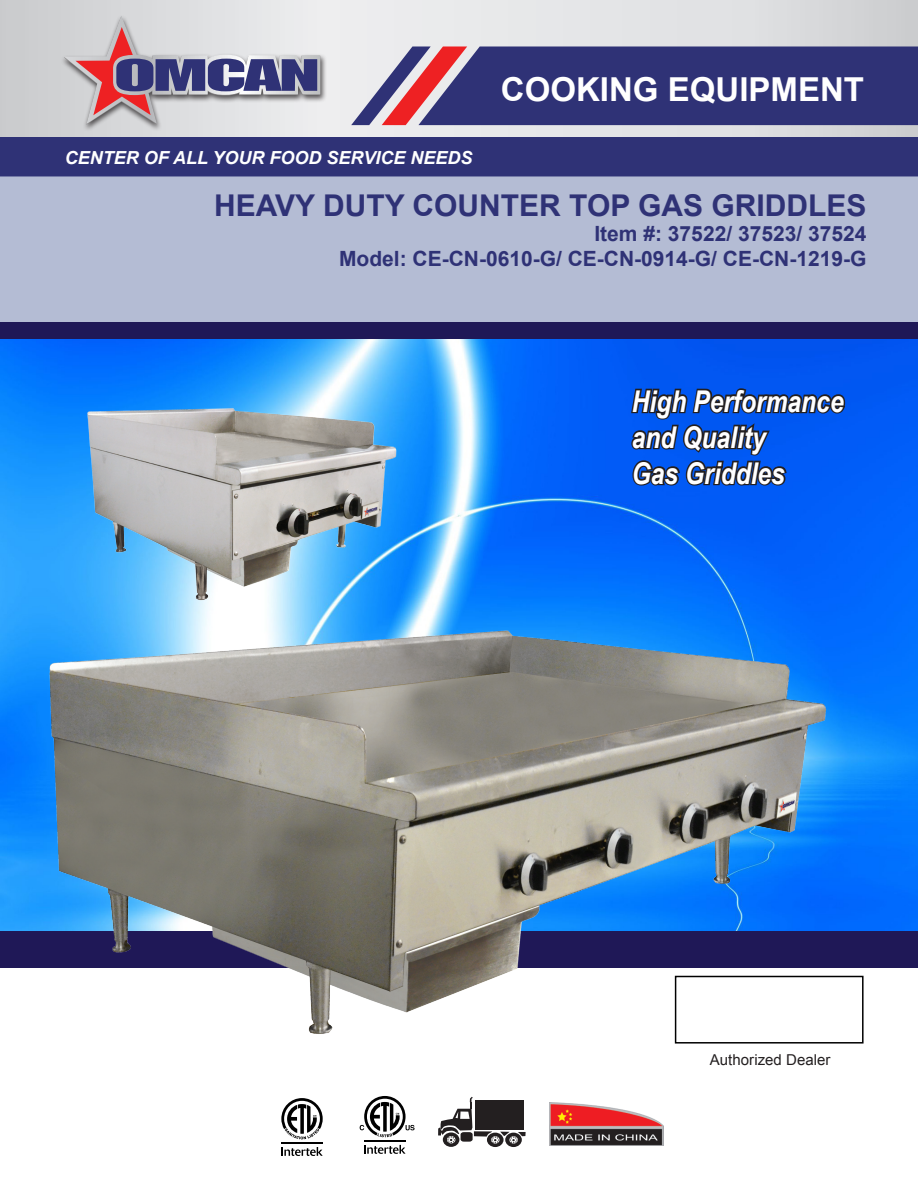
<style>
.page{position:relative;width:918px;height:1188px;background:#fff}
.page>*{position:absolute;margin:0;border:0;box-sizing:border-box;transform-origin:0 0}
.t1{font:700 33px "Arial";color:#fff}
.t2{font:italic 700 30px "Arial Narrow";color:#fff}
.t3{font:700 30px "Arial";color:#2f3276}
.t4{font:700 21px "Arial";color:#2f3276}
.t5{font:italic 700 18px "Arial";color:#fff}
.t6{font:15px "Arial";letter-spacing:.005em;color:#231f20}
</style>
<div class="page">
<svg style="left:0;top:0;width:918px;height:137px"></svg>
<div style="left:0;top:137px;width:918px;height:39px;background:#2f3276"></div>
<svg style="left:351px;top:46px;width:567px;height:79px"></svg>
<div style="left:61px;top:14px;width:266px;height:118px;background:#231f20;opacity:.75"></div>
<svg style="left:64px;top:16px;width:256px;height:109px"></svg>
<img style="left:0;top:338px;width:918px;height:593px">
<svg style="left:443px;top:1132px;width:16px;height:15px"></svg>
<svg style="left:487px;top:1133px;width:17px;height:14px"></svg>
<svg style="left:505px;top:1133px;width:17px;height:14px"></svg>
<svg style="left:438px;top:1097px;width:88px;height:46px"></svg>
<img style="left:549px;top:1103px;width:115px;height:43px">
<div style="left:0;top:176px;width:918px;height:146px;background:#b4bcd4"></div>
<div style="left:0;top:322px;width:918px;height:16px;background:#1f1857"></div>
<div style="left:0;top:931px;width:918px;height:36px;background:#1f1857"></div>
<img style="left:2px;top:611px;width:842px;height:433px">
<svg style="left:281px;top:1139px;width:42px;height:4px"></svg>
<svg style="left:281px;top:1147px;width:42px;height:9px"></svg>
<hr style="left:281px;top:1143px;width:42px;height:1px;background:#000">
<svg style="left:281px;top:1098px;width:42px;height:41px"></svg>
<svg style="left:364px;top:1145px;width:42px;height:9px"></svg>
<hr style="left:364px;top:1140px;width:42px;height:1px;background:#000">
<svg style="left:360px;top:1096px;width:55px;height:41px"></svg>
<div style="left:675px;top:976px;width:189px;height:68px;border:2px solid #000"></div>
<svg style="left:629px;top:386px;width:218px;height:103px"></svg>
<img style="left:64px;top:394px;width:340px;height:217px">
<p class="t5" style="left:65px;top:146px;width:409px">CENTER OF ALL YOUR FOOD SERVICE NEEDS</p>
<p class="t1" style="left:501px;top:68px;width:365px">COOKING EQUIPMENT</p>
<p class="t3" style="left:214px;top:185px;width:654px">HEAVY DUTY COUNTER TOP GAS GRIDDLES</p>
<p class="t4" style="left:594px;top:220px;width:274px">Item #: 37522/ 37523/ 37524</p>
<p class="t4" style="left:339px;top:245px;width:529px">Model: CE-CN-0610-G/ CE-CN-0914-G/ CE-CN-1219-G</p>
<p class="t2" style="left:632px;top:378px;width:213px">High Performance</p>
<p class="t2" style="left:632px;top:414px;width:135px">and Quality</p>
<p class="t2" style="left:632px;top:450px;width:155px">Gas Griddles</p>
<p class="t6" style="left:710px;top:1050px;width:122px">Authorized Dealer</p>
</div>
